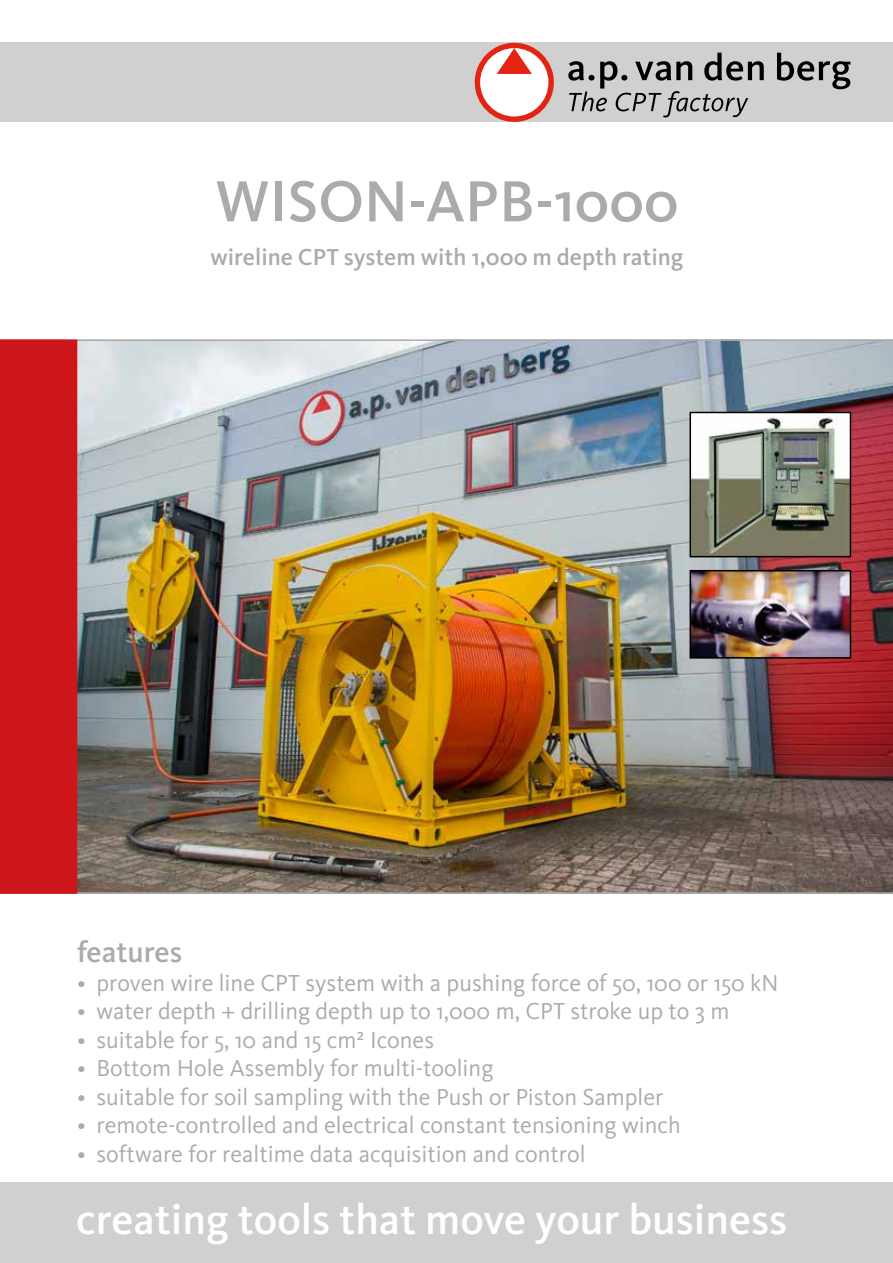
<style>
.page{position:relative;width:893px;height:1263px;background:#fff}
.page>*{position:absolute;margin:0;border:0;box-sizing:border-box;transform-origin:0 0}
.t1{font:500 60px "Kievit Pro";color:#acabab}
.t2{font:500 43.5px "Kievit Pro";color:#fff}
.t3{font:500 30px "Kievit Pro";letter-spacing:-.005em;color:#acabab}
.t4{font:24px "Kievit Pro";color:#acabab}
.t5{font:500 24px "Kievit Pro";color:#acabab}
</style>
<div class="page">
<div style="left:0;top:43px;width:893px;height:79px;background:#d0d0d0"></div>
<div style="left:0;top:1183px;width:893px;height:80px;background:#d0d0d0"></div>
<img style="left:0;top:339px;width:893px;height:555px">
<svg style="left:475px;top:43px;width:79px;height:79px"></svg>
<svg style="left:777px;top:53px;width:73px;height:36px"></svg>
<svg style="left:568px;top:53px;width:196px;height:64px"></svg>
<img style="left:692px;top:415px;width:156px;height:139px">
<div style="left:689px;top:412px;width:162px;height:145px;border:2px solid #000"></div>
<img style="left:692px;top:573px;width:156px;height:83px">
<div style="left:689px;top:570px;width:162px;height:89px;border:2px solid #000"></div>
<h1 class="t1" style="left:215px;top:165px;width:465px">WISON-APB-1000</h1>
<p class="t5" style="left:211px;top:242px;width:474px">wireline CPT system with 1,000 m depth rating</p>
<p class="t3" style="left:77px;top:934px;width:107px">features</p>
<p class="t4" style="left:77px;top:968px;width:703px">• proven wire line CPT system with a pushing force of 50, 100 or 150 kN</p>
<p class="t4" style="left:77px;top:996px;width:654px">• water depth + drilling depth up to 1,000 m, CPT stroke up to 3 m</p>
<p class="t4" style="left:77px;top:1025px;width:359px">• suitable for 5, 10 and 15 cm² Icones</p>
<p class="t4" style="left:77px;top:1053px;width:418px">• Bottom Hole Assembly for multi-tooling</p>
<p class="t4" style="left:77px;top:1082px;width:588px">• suitable for soil sampling with the Push or Piston Sampler</p>
<p class="t4" style="left:77px;top:1110px;width:605px">• remote-controlled and electrical constant tensioning winch</p>
<p class="t4" style="left:77px;top:1139px;width:510px">• software for realtime data acquisition and control</p>
<h2 class="t2" style="left:76px;top:1193px;width:713px">creating tools that move your business</h2>
</div>
